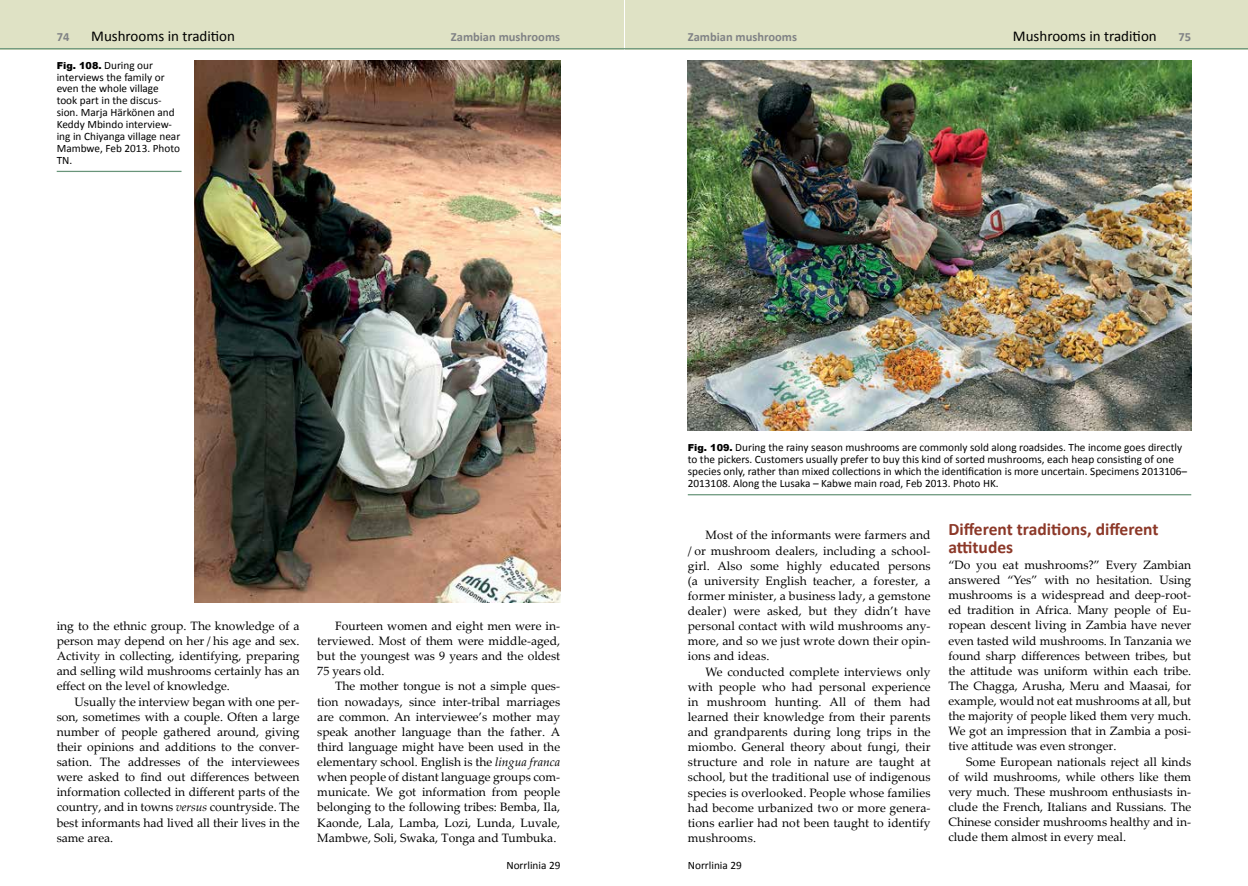
<style>
.page{position:relative;width:1248px;height:886px;background:#fff}
.page>*{position:absolute;margin:0;border:0;box-sizing:border-box;transform-origin:0 0}
.t1{font:700 17.5px/17px "Calibri";color:#8c3828}
.t2{font:15px "Calibri";color:#000}
.t3{font:700 12.5px "Calibri";color:#808285}
.t4{font:12.12px "Palatino Linotype";color:#000}
.t5{font:11.25px/11.9px "Calibri";color:#000}
.s1{font-family:"Arial";font-weight:900;font-size:9.62px}
.s2{font-style:italic}
</style>
<div class="page">
<div style="left:0;top:0;width:624px;height:50px;background:#dfe2c5"></div>
<div style="left:625px;top:0;width:622px;height:50px;background:#dfe2c5"></div>
<hr style="left:624px;top:48px;width:623px;height:1px;background:#69957a">
<hr style="left:0;top:48px;width:624px;height:1px;background:#69957a">
<hr style="left:57px;top:171px;width:124px;height:1px;background:#69957a">
<img style="left:194px;top:60px;width:366px;height:542px">
<hr style="left:687px;top:494px;width:504px;height:1px;background:#69957a">
<img style="left:687px;top:60px;width:504px;height:370px">
<p class="t2" style="left:91px;top:27px;width:145px">Mushrooms in tradition</p>
<p class="t2" style="left:1012px;top:27px;width:145px">Mushrooms in tradition</p>
<p class="t3" style="left:57px;top:29px;width:14px">74</p>
<p class="t3" style="left:451px;top:29px;width:111px">Zambian mushrooms</p>
<p class="t3" style="left:1178px;top:29px;width:14px">75</p>
<p class="t3" style="left:687px;top:29px;width:111px">Zambian mushrooms</p>
<p class="t5" style="left:57px;top:59px;width:125px"><span class="s1">Fig. 108.</span> During our interviews the family or even the whole village took part in the discus&shy;sion. Marja Härkönen and<br>Keddy Mbindo interview&shy;ing in Chiyanga village near<br>Mambwe, Feb 2013. Photo<br>TN.</p>
<p class="t4" style="left:57px;top:617px;width:244px">ing to the ethnic group. The knowledge of a</p>
<p class="t4" style="left:57px;top:632px;width:244px">person may depend on her / his age and sex.</p>
<p class="t4" style="left:57px;top:647px;width:244px">Activity in collecting, identifying, preparing</p>
<p class="t4" style="left:57px;top:662px;width:244px">and selling wild mushrooms certainly has an</p>
<p class="t4" style="left:57px;top:678px;width:175px">effect on the level of knowledge.</p>
<p class="t4" style="left:74px;top:693px;width:227px">Usually the interview began with one per-</p>
<p class="t4" style="left:57px;top:708px;width:244px">son, sometimes with a couple. Often a large</p>
<p class="t4" style="left:57px;top:723px;width:244px">number of people gathered around, giving</p>
<p class="t4" style="left:57px;top:738px;width:244px">their opinions and additions to the conver-</p>
<p class="t4" style="left:57px;top:753px;width:244px">sation. The addresses of the interviewees</p>
<p class="t4" style="left:57px;top:768px;width:244px">were asked to find out differences between</p>
<p class="t4" style="left:57px;top:783px;width:244px">information collected in different parts of the</p>
<p class="t4" style="left:57px;top:799px;width:244px">country, and in towns <span class="s2">versus</span> countryside. The</p>
<p class="t4" style="left:57px;top:814px;width:244px">best informants had lived all their lives in the</p>
<p class="t4" style="left:57px;top:829px;width:58px">same area.</p>
<p class="t4" style="left:335px;top:617px;width:227px">Fourteen women and eight men were in-</p>
<p class="t4" style="left:317px;top:632px;width:244px">terviewed. Most of them were middle-aged,</p>
<p class="t4" style="left:317px;top:647px;width:244px">but the youngest was 9 years and the oldest</p>
<p class="t4" style="left:317px;top:662px;width:69px">75 years old.</p>
<p class="t4" style="left:335px;top:678px;width:227px">The mother tongue is not a simple ques-</p>
<p class="t4" style="left:317px;top:693px;width:244px">tion nowadays, since inter-tribal marriages</p>
<p class="t4" style="left:317px;top:708px;width:244px">are common. An interviewee’s mother may</p>
<p class="t4" style="left:317px;top:723px;width:244px">speak another language than the father. A</p>
<p class="t4" style="left:317px;top:738px;width:244px">third language might have been used in the</p>
<p class="t4" style="left:317px;top:753px;width:244px">elementary school. English is the <span class="s2">lingua franca</span></p>
<p class="t4" style="left:317px;top:768px;width:244px">when people of distant language groups com-</p>
<p class="t4" style="left:317px;top:783px;width:244px">municate. We got information from people</p>
<p class="t4" style="left:317px;top:799px;width:244px">belonging to the following tribes: Bemba, Ila,</p>
<p class="t4" style="left:317px;top:814px;width:244px">Kaonde, Lala, Lamba, Lozi, Lunda, Luvale,</p>
<p class="t4" style="left:317px;top:829px;width:240px">Mambwe, Soli, Swaka, Tonga and Tumbuka.</p>
<p class="t5" style="left:687px;top:442px;width:501px"><span class="s1">Fig. 109.</span> During the rainy season mushrooms are commonly sold along roadsides. The income goes directly to the pickers. Customers usually prefer to buy this kind of sorted mushrooms, each heap consisting of one species only, rather than mixed collections in which the identification is more uncertain. Specimens 2013106– 2013108. Along the Lusaka – Kabwe main road, Feb 2013. Photo HK.</p>
<p class="t4" style="left:705px;top:527px;width:227px">Most of the informants were farmers and</p>
<p class="t4" style="left:687px;top:542px;width:244px">/ or mushroom dealers, including a school-</p>
<p class="t4" style="left:687px;top:557px;width:244px">girl. Also some highly educated persons</p>
<p class="t4" style="left:687px;top:572px;width:244px">(a university English teacher, a forester, a</p>
<p class="t4" style="left:687px;top:587px;width:244px">former minister, a business lady, a gemstone</p>
<p class="t4" style="left:687px;top:602px;width:244px">dealer) were asked, but they didn’t have</p>
<p class="t4" style="left:687px;top:617px;width:244px">personal contact with wild mushrooms any-</p>
<p class="t4" style="left:687px;top:632px;width:244px">more, and so we just wrote down their opin-</p>
<p class="t4" style="left:687px;top:648px;width:83px">ions and ideas.</p>
<p class="t4" style="left:705px;top:663px;width:227px">We conducted complete interviews only</p>
<p class="t4" style="left:687px;top:678px;width:244px">with people who had personal experience</p>
<p class="t4" style="left:687px;top:693px;width:244px">in mushroom hunting. All of them had</p>
<p class="t4" style="left:687px;top:708px;width:244px">learned their knowledge from their parents</p>
<p class="t4" style="left:687px;top:723px;width:244px">and grandparents during long trips in the</p>
<p class="t4" style="left:687px;top:738px;width:244px">miombo. General theory about fungi, their</p>
<p class="t4" style="left:687px;top:753px;width:244px">structure and role in nature are taught at</p>
<p class="t4" style="left:687px;top:769px;width:244px">school, but the traditional use of indigenous</p>
<p class="t4" style="left:687px;top:784px;width:244px">species is overlooked. People whose families</p>
<p class="t4" style="left:687px;top:799px;width:244px">had become urbanized two or more genera-</p>
<p class="t4" style="left:687px;top:814px;width:244px">tions earlier had not been taught to identify</p>
<p class="t4" style="left:687px;top:829px;width:70px">mushrooms.</p>
<p class="t1" style="left:948px;top:521px;width:211px">Different traditions, different attitudes</p>
<p class="t4" style="left:948px;top:556px;width:244px">“Do you eat mushrooms?” Every Zambian</p>
<p class="t4" style="left:948px;top:571px;width:244px">answered “Yes” with no hesitation. Using</p>
<p class="t4" style="left:948px;top:586px;width:244px">mushrooms is a widespread and deep-root-</p>
<p class="t4" style="left:948px;top:601px;width:244px">ed tradition in Africa. Many people of Eu-</p>
<p class="t4" style="left:948px;top:617px;width:244px">ropean descent living in Zambia have never</p>
<p class="t4" style="left:948px;top:632px;width:244px">even tasted wild mushrooms. In Tanzania we</p>
<p class="t4" style="left:948px;top:647px;width:244px">found sharp differences between tribes, but</p>
<p class="t4" style="left:948px;top:662px;width:244px">the attitude was uniform within each tribe.</p>
<p class="t4" style="left:948px;top:677px;width:244px">The Chagga, Arusha, Meru and Maasai, for</p>
<p class="t4" style="left:948px;top:692px;width:244px">example, would not eat mushrooms at all, but</p>
<p class="t4" style="left:948px;top:707px;width:244px">the majority of people liked them very much.</p>
<p class="t4" style="left:948px;top:722px;width:244px">We got an impression that in Zambia a posi-</p>
<p class="t4" style="left:948px;top:738px;width:169px">tive attitude was even stronger.</p>
<p class="t4" style="left:966px;top:753px;width:227px">Some European nationals reject all kinds</p>
<p class="t4" style="left:948px;top:768px;width:244px">of wild mushrooms, while others like them</p>
<p class="t4" style="left:948px;top:783px;width:244px">very much. These mushroom enthusiasts in-</p>
<p class="t4" style="left:948px;top:798px;width:244px">clude the French, Italians and Russians. The</p>
<p class="t4" style="left:948px;top:813px;width:244px">Chinese consider mushrooms healthy and in-</p>
<p class="t4" style="left:948px;top:828px;width:179px">clude them almost in every meal.</p>
<p class="t5" style="left:506px;top:859px;width:56px">Norrlinia 29</p>
<p class="t5" style="left:687px;top:859px;width:56px">Norrlinia 29</p>
</div>
